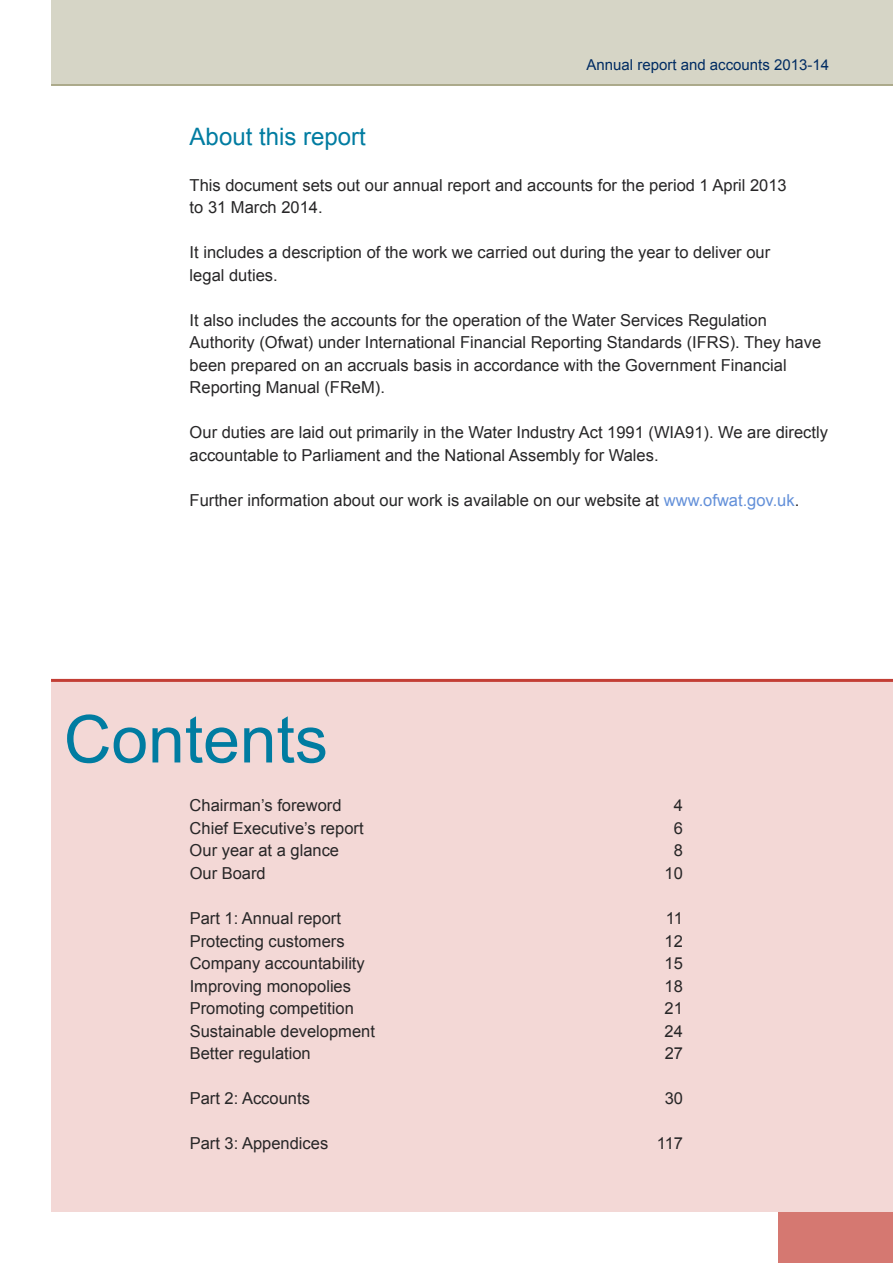
<style>
.page{position:relative;width:893px;height:1263px;background:#fff}
.page>*{position:absolute;margin:0;border:0;box-sizing:border-box;transform-origin:0 0}
.t1{font:66px "Arial";color:#007ca1}
.t2{font:24px "Arial";color:#007ca1}
.t3{font:16.5px/22.5px "Arial";color:#272627}
.t4{font:15px "Arial";color:#002b62}
.s1{color:#6390d9}
</style>
<div class="page">
<div style="left:51px;top:680px;width:842px;height:532px;background:#f3d8d6"></div>
<hr style="left:51px;top:679px;width:842px;height:3px;background:#c33e35">
<div style="left:51px;top:0;width:842px;height:85px;background:#d6d5c6"></div>
<hr style="left:51px;top:84px;width:842px;height:2px;background:#999771">
<div style="left:778px;top:1212px;width:115px;height:51px;background:#d57871"></div>
<p class="t4" style="left:586px;top:57px;width:244px">Annual report and accounts 2013-14</p>
<h1 class="t2" style="left:190px;top:123px;width:178px">About this report</h1>
<p class="t3" style="left:190px;top:174px;width:599px">This document sets out our annual report and accounts for the period 1 April 2013 to 31 March 2014.</p>
<p class="t3" style="left:190px;top:241px;width:582px">It includes a description of the work we carried out during the year to deliver our legal duties.</p>
<p class="t3" style="left:190px;top:309px;width:633px">It also includes the accounts for the operation of the Water Services Regulation Authority (Ofwat) under International Financial Reporting Standards (IFRS). They have been prepared on an accruals basis in accordance with the Government Financial Reporting Manual (FReM).</p>
<p class="t3" style="left:190px;top:421px;width:640px">Our duties are laid out primarily in the Water Industry Act 1991 (WIA91). We are directly accountable to Parliament and the National Assembly for Wales.</p>
<p class="t3" style="left:190px;top:489px;width:611px">Further information about our work is available on our website at <span class="s1">www.ofwat.gov.uk</span>.</p>
<h1 class="t1" style="left:64px;top:703px;width:266px">Contents</h1>
<p class="t3" style="left:190px;top:794px;width:153px">Chairman’s foreword</p>
<p class="t3" style="left:674px;top:794px;width:11px">4</p>
<p class="t3" style="left:190px;top:817px;width:175px">Chief Executive’s report</p>
<p class="t3" style="left:674px;top:817px;width:11px">6</p>
<p class="t3" style="left:190px;top:839px;width:151px">Our year at a glance</p>
<p class="t3" style="left:674px;top:839px;width:11px">8</p>
<p class="t3" style="left:190px;top:862px;width:78px">Our Board</p>
<p class="t3" style="left:665px;top:862px;width:20px">10</p>
<p class="t3" style="left:190px;top:907px;width:153px">Part 1: Annual report</p>
<p class="t3" style="left:666px;top:907px;width:19px">11</p>
<p class="t3" style="left:190px;top:929px;width:156px">Protecting customers</p>
<p class="t3" style="left:665px;top:929px;width:20px">12</p>
<p class="t3" style="left:190px;top:952px;width:177px">Company accountability</p>
<p class="t3" style="left:665px;top:952px;width:20px">15</p>
<p class="t3" style="left:190px;top:974px;width:163px">Improving monopolies</p>
<p class="t3" style="left:665px;top:974px;width:20px">18</p>
<p class="t3" style="left:190px;top:997px;width:166px">Promoting competition</p>
<p class="t3" style="left:665px;top:997px;width:20px">21</p>
<p class="t3" style="left:190px;top:1019px;width:187px">Sustainable development</p>
<p class="t3" style="left:665px;top:1019px;width:20px">24</p>
<p class="t3" style="left:190px;top:1042px;width:123px">Better regulation</p>
<p class="t3" style="left:665px;top:1042px;width:20px">27</p>
<p class="t3" style="left:190px;top:1087px;width:122px">Part 2: Accounts</p>
<p class="t3" style="left:665px;top:1087px;width:20px">30</p>
<p class="t3" style="left:190px;top:1132px;width:140px">Part 3: Appendices</p>
<p class="t3" style="left:657px;top:1132px;width:28px">117</p>
</div>
